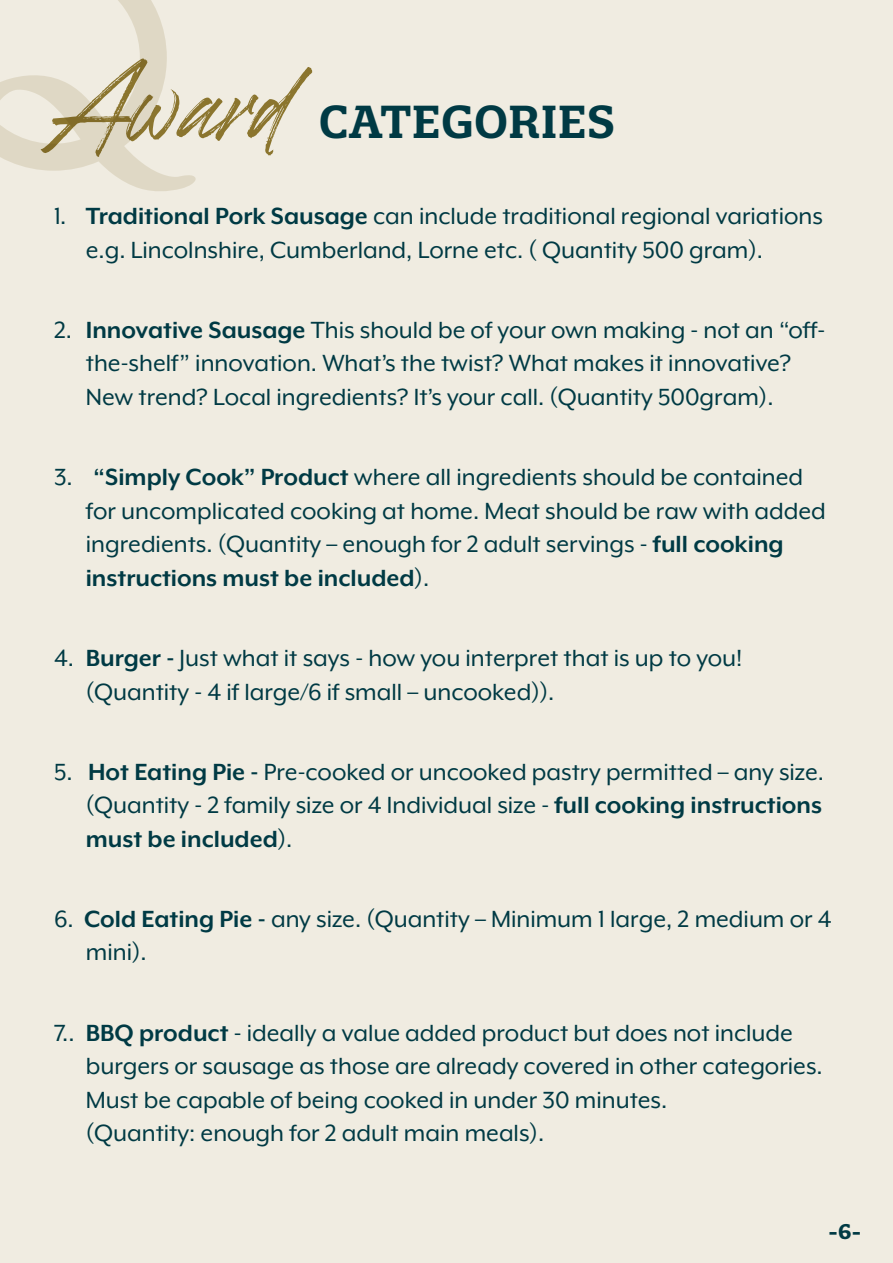
<style>
.page{position:relative;width:893px;height:1263px;background:#f0ece1}
.page>*{position:absolute;margin:0;border:0;box-sizing:border-box;transform-origin:0 0}
.t1{font:112.2px "Brushwell";color:#8b752e}
.t2{font:600 44.85px "Quatro Slab";letter-spacing:.01em;color:#003a44}
.t3{font:26.85px/33.6px "Mr Eaves XL Mod OT";color:#003a44}
.t4{font:700 20.55px "Quatro Slab";color:#003a44}
.s1{font-weight:700}
</style>
<div class="page">
<svg style="left:0;top:0;width:196px;height:191px"></svg>
<p class="t1" style="left:54px;top:37px;width:239px">Award</p>
<p class="t2" style="left:319px;top:94px;width:298px">CATEGORIES</p>
<p class="t3" style="left:86px;top:199px;width:739px;text-indent:-32px">1. <span class="s1">Traditional Pork Sausage</span> can include traditional regional variations e.g. Lincolnshire, Cumberland, Lorne etc. ( Quantity 500 gram).</p>
<p class="t3" style="left:86px;top:313px;width:741px;text-indent:-32px">2. <span class="s1">Innovative Sausage</span> This should be of your own making - not an “off&shy;the-shelf” innovation. What’s the twist? What makes it innovative?<br>New trend? Local ingredients? It’s your call. (Quantity 500gram).</p>
<p class="t3" style="left:86px;top:460px;width:742px;text-indent:-32px">3. <span class="s1">“Simply Cook” Product</span> where all ingredients should be contained for uncomplicated cooking at home. Meat should be raw with added ingredients. (Quantity – enough for 2 adult servings - <span class="s1">full cooking instructions must be included</span>).</p>
<p class="t3" style="left:86px;top:641px;width:658px;text-indent:-32px">4. <span class="s1">Burger -</span> Just what it says - how you interpret that is up to you! (Quantity - 4 if large/6 if small – uncooked)).</p>
<p class="t3" style="left:86px;top:755px;width:740px;text-align:justify;text-indent:-32px">5. <span class="s1">Hot Eating Pie -</span> Pre-cooked or uncooked pastry permitted – any size. (Quantity - 2 family size or 4 Individual size - <span class="s1">full cooking instructions must be included</span>).</p>
<p class="t3" style="left:86px;top:902px;width:747px;text-indent:-32px">6. <span class="s1">Cold Eating Pie -</span> any size. (Quantity – Minimum 1 large, 2 medium or 4 mini).</p>
<p class="t3" style="left:86px;top:1015px;width:738px;text-indent:-32px">7.. <span class="s1">BBQ product</span> - ideally a value added product but does not include burgers or sausage as those are already covered in other categories.<br>Must be capable of being cooked in under 30 minutes.<br>(Quantity: enough for 2 adult main meals).</p>
<p class="t4" style="left:828px;top:1219px;width:34px">-6-</p>
</div>
